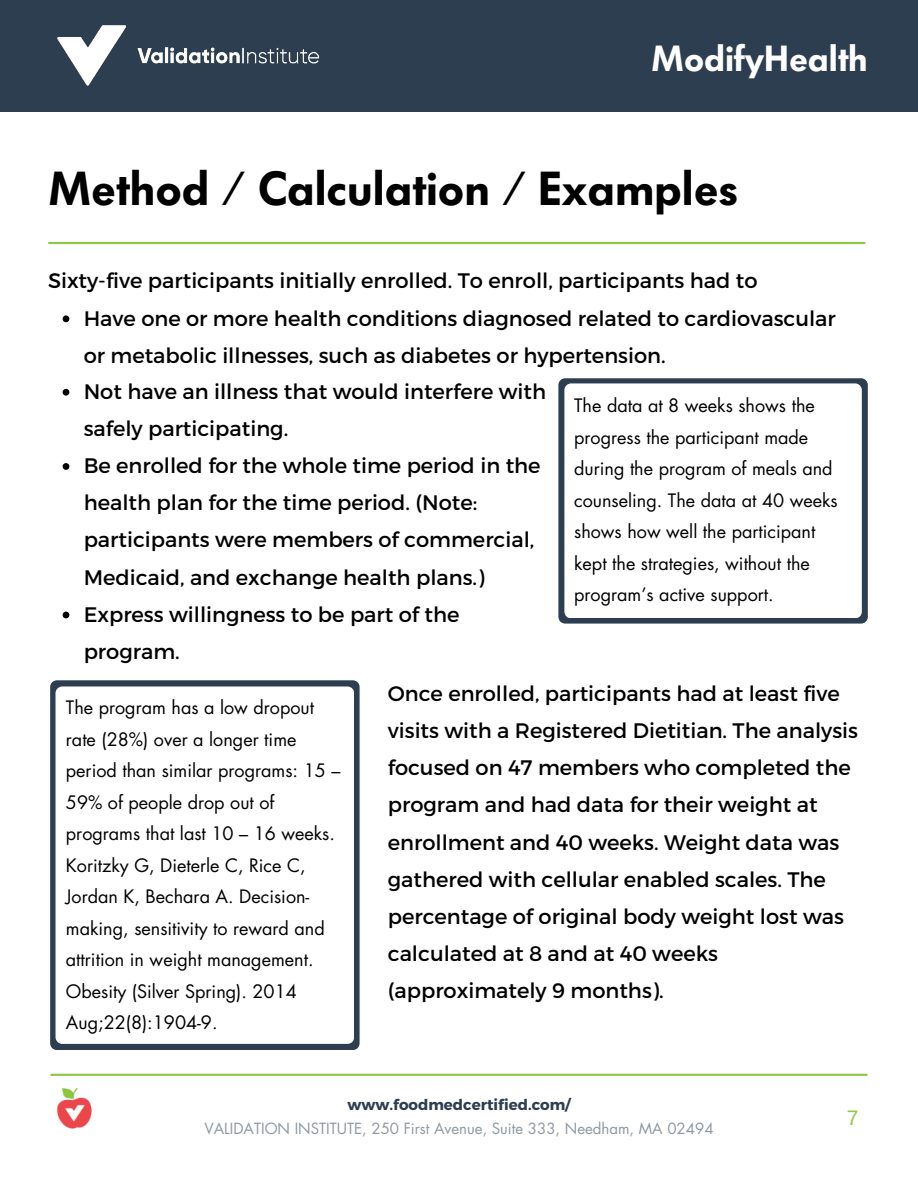
<style>
.page{position:relative;width:918px;height:1188px;background:#fff}
.page>*{position:absolute;margin:0;border:0;box-sizing:border-box;transform-origin:0 0}
.t1{font:600 47.25px "Futura BQ";color:#000}
.t2{font:600 36px "Futura BQ";color:#fff}
.t3{font:21px/37.2px "Montserrat";color:#000}
.t4{font:21px "Arimo";color:#92c849}
.t5{font:18px/31.5px "Futura LT";color:#000}
.t6{font:15px "Futura LT";color:#8e99a2}
.t7{font:700 15px "Montserrat";color:#2c3e50}
</style>
<div class="page">
<div style="left:0;top:0;width:918px;height:112px;background:#2c3e50"></div>
<img style="left:57px;top:25px;width:263px;height:61px">
<hr style="left:51px;top:1074px;width:816px;height:2px;background:#92c849">
<img style="left:57px;top:1088px;width:35px;height:41px">
<hr style="left:49px;top:242px;width:816px;height:2px;background:#92c849">
<svg style="left:558px;top:378px;width:310px;height:246px;fill:#2c3e50"></svg>
<svg style="left:564px;top:383px;width:298px;height:235px"></svg>
<svg style="left:63px;top:315px;width:6px;height:7px"></svg>
<svg style="left:63px;top:389px;width:6px;height:7px"></svg>
<svg style="left:63px;top:463px;width:6px;height:7px"></svg>
<svg style="left:63px;top:612px;width:6px;height:6px"></svg>
<svg style="left:50px;top:680px;width:310px;height:370px;fill:#2c3e50"></svg>
<svg style="left:56px;top:686px;width:298px;height:358px"></svg>
<h5 class="t2" style="left:651px;top:38px;width:218px">ModifyHealth</h5>
<p class="t1" style="left:48px;top:161px;width:692px">Method / Calculation / Examples</p>
<p class="t3" style="left:48px;top:261px;width:711px">Sixty-five participants initially enrolled. To enroll, participants had to</p>
<p class="t3" style="left:84px;top:298px;width:754px">Have one or more health conditions diagnosed related to cardiovascular or metabolic illnesses, such as diabetes or hypertension.</p>
<p class="t3" style="left:84px;top:372px;width:464px">Not have an illness that would interfere with safely participating.</p>
<p class="t3" style="left:84px;top:446px;width:458px">Be enrolled for the whole time period in the health plan for the time period. (Note: participants were members of commercial, Medicaid, and exchange health plans.)</p>
<h4 class="t3" style="left:84px;top:595px;width:377px">Express willingness to be part of the program.</h4>
<p class="t5" style="left:574px;top:390px;width:265px">The data at 8 weeks shows the progress the participant made during the program of meals and counseling. The data at 40 weeks shows how well the participant kept the strategies, without the program’s active support.</p>
<p class="t5" style="left:66px;top:692px;width:276px">The program has a low dropout rate (28%) over a longer time period than similar programs: 15 –<br>59% of people drop out of programs that last 10 – 16 weeks.</p>
<p class="t5" style="left:66px;top:849px;width:260px">Koritzky G, Dieterle C, Rice C,<br>Jordan K, Bechara A. Decision&shy;making, sensitivity to reward and attrition in weight management.<br>Obesity (Silver Spring). 2014<br>Aug;22(8):1904-9.</p>
<p class="t3" style="left:388px;top:674px;width:472px">Once enrolled, participants had at least five visits with a Registered Dietitian. The analysis focused on 47 members who completed the program and had data for their weight at enrollment and 40 weeks. Weight data was gathered with cellular enabled scales. The percentage of original body weight lost was calculated at 8 and at 40 weeks (approximately 9 months).</p>
<h1 class="t7" style="left:347px;top:1095px;width:225px">www.foodmedcertified.com/</h1>
<p class="t6" style="left:204px;top:1119px;width:511px">VALIDATION INSTITUTE, 250 First Avenue, Suite 333, Needham, MA 02494</p>
<h2 class="t4" style="left:847px;top:1106px;width:13px">7</h2>
</div>
